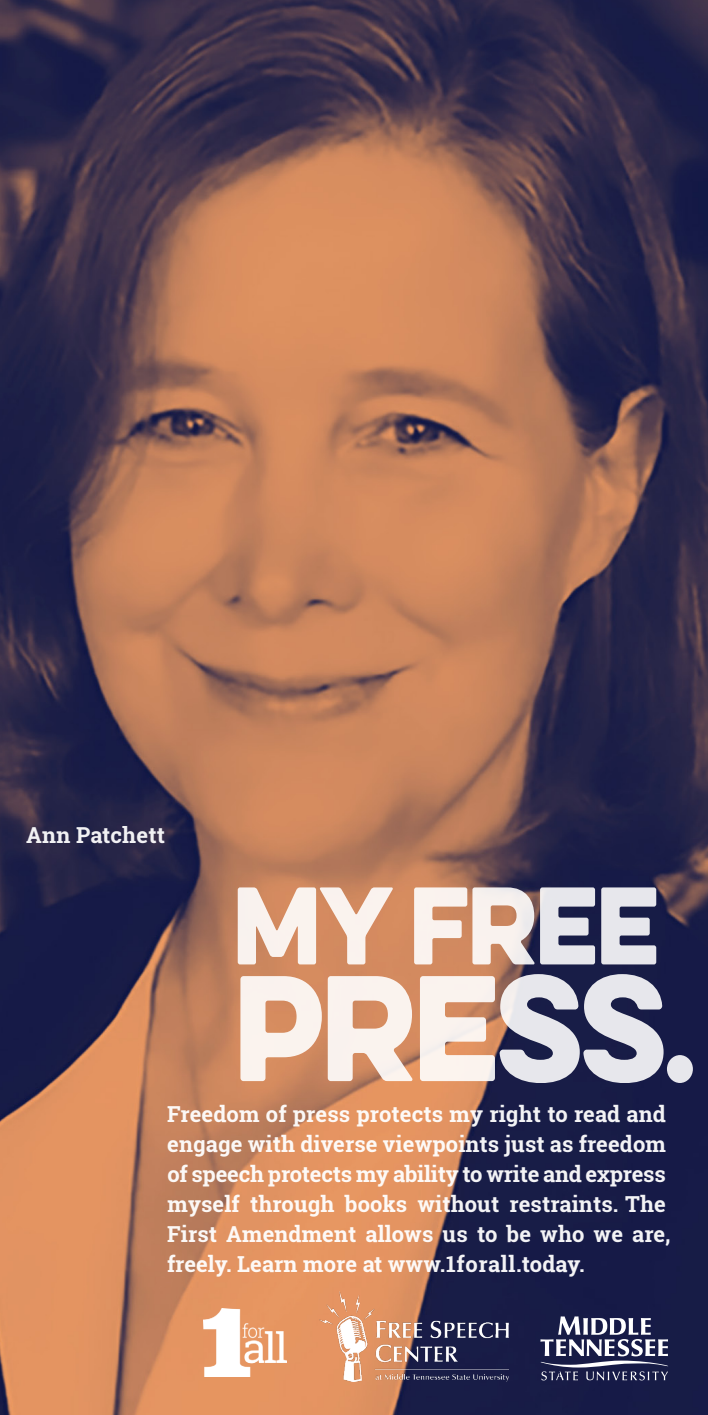
<style>
.page{position:relative;width:708px;height:1415px;background:#fff}
.page>*{position:absolute;margin:0;border:0;box-sizing:border-box;transform-origin:0 0}
.t1{font:134.6px "Eveleth Clean";letter-spacing:-.03em;color:#fff;scale:.93 1}
.t2{font:98.6px "Eveleth Clean";letter-spacing:-.03em;color:#fff;scale:.93 1}
.t3{font:700 22px/30px "Roboto Slab";letter-spacing:.005em;color:#fff}
.s1{font-size:110.6px}
</style>
<div class="page">
<img style="left:0;top:0;width:707px;height:1414px">
<svg style="left:540px;top:1316px;width:127px;height:64px"></svg>
<img style="left:203px;top:1307px;width:83px;height:69px">
<img style="left:319px;top:1291px;width:189px;height:90px">
<p class="t3" style="left:26px;top:819px;width:140px">Ann Patchett</p>
<h2 class="t2" style="left:232px;top:849px;width:460px">MY FREE</h2>
<h1 class="t1" style="left:233px;top:924px;width:499px">PRESS<span class="s1">.</span></h1>
<p class="t3" style="left:167px;top:1098px;width:504px">Freedom of press protects my right to read and engage with diverse viewpoints just as freedom of speech protects my ability to write and express myself through books without restraints. The First Amendment allows us to be who we are, freely. Learn more at www.1forall.today.</p>
</div>
